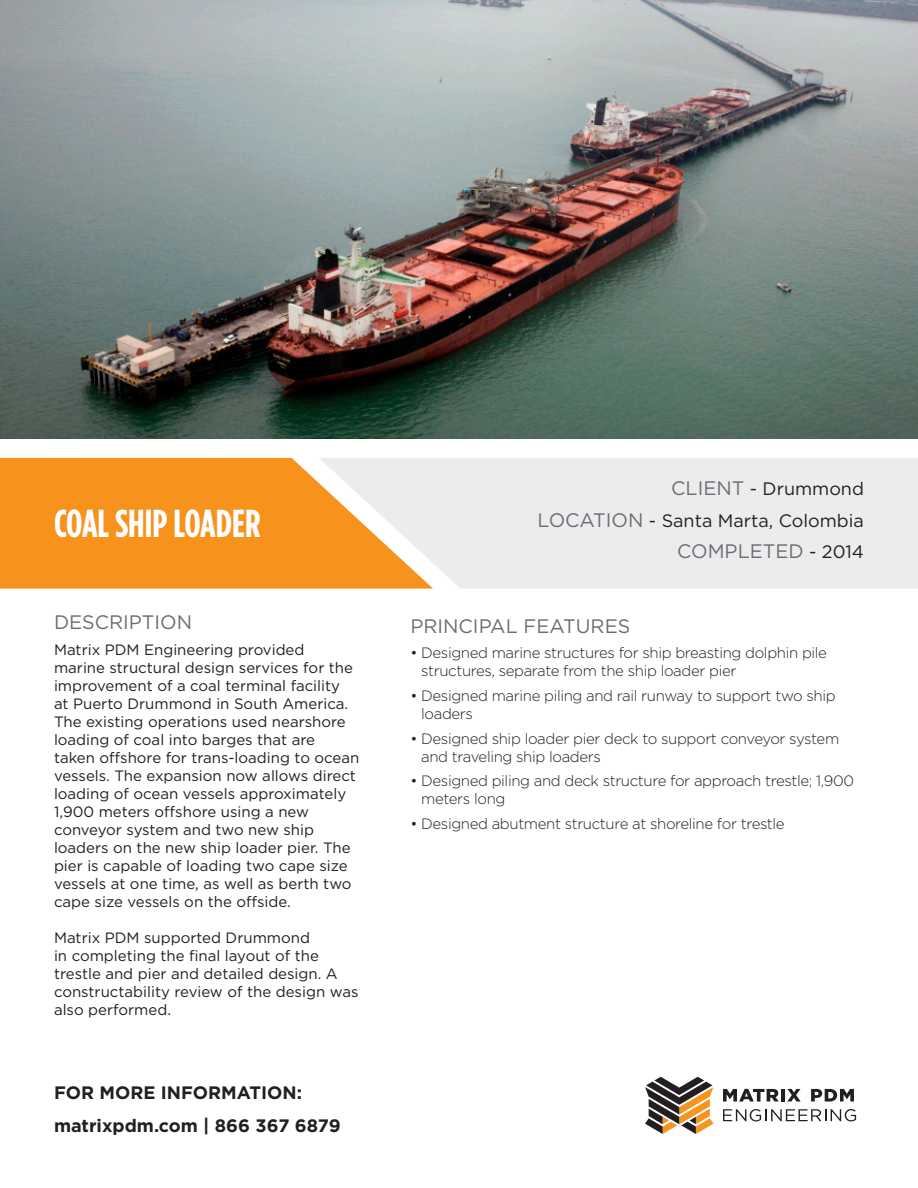
<style>
.page{position:relative;width:918px;height:1188px;background:#fff}
.page>*{position:absolute;margin:0;border:0;box-sizing:border-box;transform-origin:0 0}
.Project_Summary_Titl{font:700 39px "Gotham Condensed";color:#fff}
.Project_Summary_Para{font:19.5px "Gotham";color:#6c6d70}
.Project_Summary_Acce{font:19.5px "Gotham";color:#6c6d70}
.Project_Summary_Head{font:19.5px "Gotham";color:#6c6d70}
.Project_Summary_Acce-2{font:700 18px "Gotham";color:#231f20}
.Project_Summary_Acce-3{font:18px "Gotham";color:#231f20}
.Project_Summary_Para-2{font:15px/18px "Gotham";color:#231f20}
.t1{font:300 15px/18px "Gotham";letter-spacing:-.025em;color:#231f20}
.s1{font-size:19.5px;color:#6c6d70}
.s2{font-size:18px;color:#231f20}
</style>
<div class="page">
<div style="left:0;top:458px;width:319px;height:131px;background:#f7931d"></div>
<svg style="left:319px;top:458px;width:599px;height:131px;background:#ede6de"></svg>
<svg style="left:645px;top:1077px;width:68px;height:57px"></svg>
<svg style="left:723px;top:1109px;width:133px;height:12px"></svg>
<svg style="left:723px;top:1089px;width:56px;height:13px"></svg>
<hr style="left:781px;top:1089px;width:4px;height:13px;background:#231f20">
<svg style="left:787px;top:1089px;width:14px;height:13px"></svg>
<svg style="left:811px;top:1089px;width:43px;height:13px"></svg>
<img style="left:0;top:0;width:918px;height:438px">
<p class="Project_Summary_Titl" style="left:54px;top:501px;width:208px">COAL SHIP LOADER</p>
<p class="Project_Summary_Head" style="left:54px;top:610px;width:140px">DESCRIPTION</p>
<p class="Project_Summary_Para-2" style="left:54px;top:640px;width:307px">Matrix PDM Engineering provided<br>marine structural design services for the improvement of a coal terminal facility<br>at Puerto Drummond in South America.<br>The existing operations used nearshore loading of coal into barges that are taken offshore for trans-loading to ocean vessels. The expansion now allows direct loading of ocean vessels approximately 1,900 meters offshore using a new conveyor system and two new ship loaders on the new ship loader pier. The pier is capable of loading two cape size vessels at one time, as well as berth two cape size vessels on the offside.</p>
<p class="Project_Summary_Para-2" style="left:54px;top:928px;width:306px">Matrix PDM supported Drummond<br>in completing the final layout of the trestle and pier and detailed design. A constructability review of the design was also performed.</p>
<p class="Project_Summary_Acce-2" style="left:54px;top:1080px;width:250px">FOR MORE INFORMATION:</p>
<p class="Project_Summary_Acce-2" style="left:54px;top:1113px;width:288px">matrixpdm.com | 866 367 6879</p>
<p class="Project_Summary_Acce-3" style="left:671px;top:477px;width:194px"><span class="s1">CLIENT</span> - Drummond</p>
<p class="Project_Summary_Acce-3" style="left:537px;top:509px;width:328px"><span class="s1">LOCATION</span> - Santa Marta, Colombia</p>
<p class="Project_Summary_Acce" style="left:677px;top:539px;width:188px">COMPLETED <span class="s2">- 2014</span></p>
<p class="Project_Summary_Para" style="left:410px;top:614px;width:221px">PRINCIPAL FEATURES</p>
<p class="t1" style="left:421px;top:643px;width:407px;text-indent:-11px">• Designed marine structures for ship breasting dolphin pile structures, separate from the ship loader pier</p>
<p class="t1" style="left:421px;top:686px;width:416px;text-indent:-11px">• Designed marine piling and rail runway to support two ship loaders</p>
<p class="t1" style="left:421px;top:729px;width:420px;text-indent:-11px">• Designed ship loader pier deck to support conveyor system and traveling ship loaders</p>
<p class="t1" style="left:421px;top:772px;width:434px;text-indent:-11px">• Designed piling and deck structure for approach trestle; 1,900 meters long</p>
<p class="t1" style="left:410px;top:814px;width:376px">• Designed abutment structure at shoreline for trestle</p>
</div>
